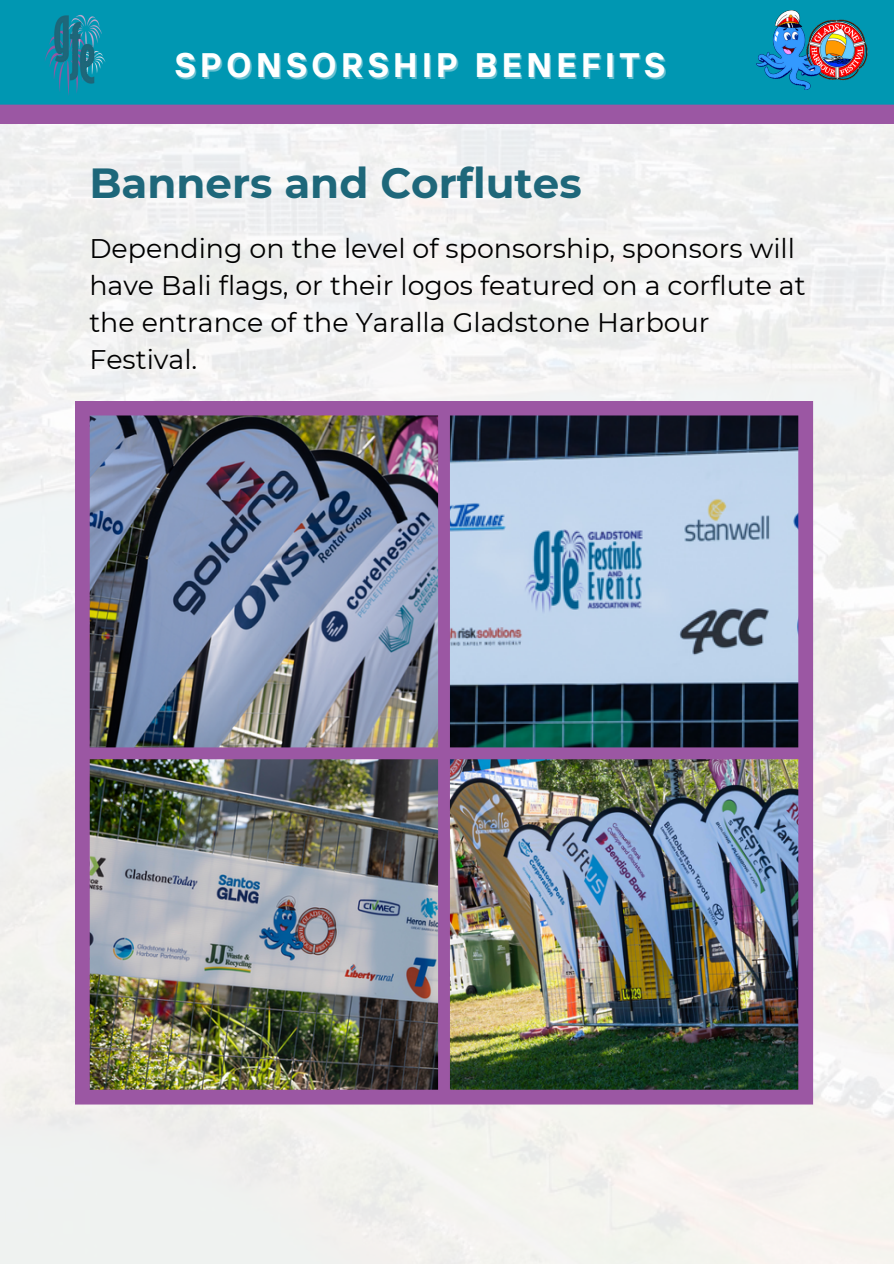
<style>
.page{position:relative;width:894px;height:1264px;background:#fff}
.page>*{position:absolute;margin:0;border:0;box-sizing:border-box;transform-origin:0 0}
.t1{font:700 42px "Montserrat";color:#1e677a}
.t2{font:700 33.9px "TT Interphases";letter-spacing:.13em;color:#fff}
.t3{font:26.85px/37.2px "Montserrat";color:#000}
</style>
<div class="page">
<img style="left:0;top:124px;width:893px;height:1139px">
<svg style="left:0;top:0;width:893px;height:124px;background:#1b8baf"></svg>
<img style="left:39px;top:12px;width:71px;height:84px">
<img style="left:756px;top:10px;width:112px;height:79px">
<img style="left:75px;top:400px;width:737px;height:704px">
<p class="t2" style="left:175px;top:43px;width:492px">SPONSORSHIP BENEFITS</p>
<p class="t1" style="left:89px;top:157px;width:493px">Banners and Corflutes</p>
<p class="t3" style="left:89px;top:229px;width:717px">Depending on the level of sponsorship, sponsors will have Bali flags, or their logos featured on a corflute at the entrance of the Yaralla Gladstone Harbour Festival.</p>
</div>
